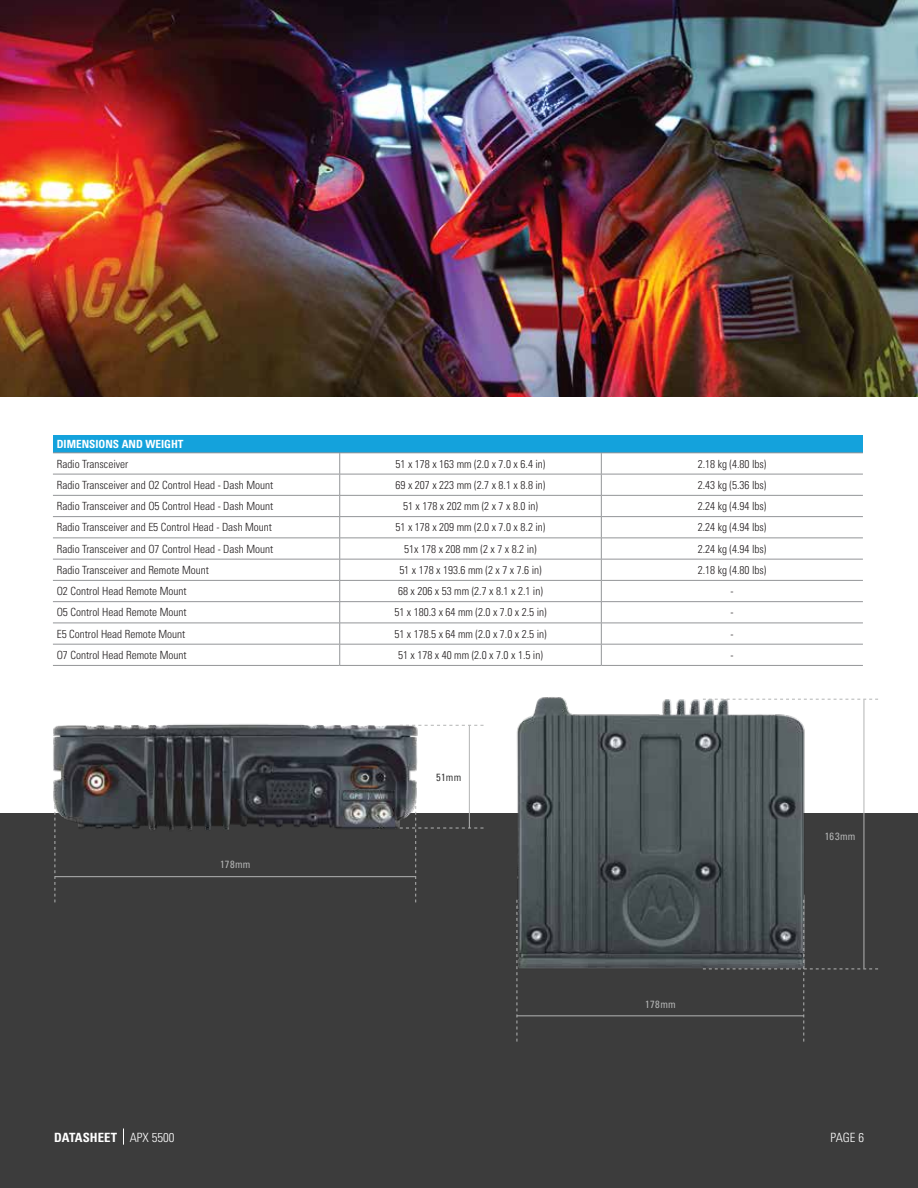
<style>
.page{position:relative;width:918px;height:1188px;background:#fff}
.page>*{position:absolute;margin:0;border:0;box-sizing:border-box;transform-origin:0 0}
.t1{font:700 condensed 12.75px "Univers LT Pro";letter-spacing:.01em;color:#fff}
.t2{font:300 condensed 12.75px "Univers LT Std";color:#fff}
.t3{font:300 condensed 11.25px "Univers LT Std";color:#231f20}
.t4{font:700 condensed 11.25px "Univers LT Pro";color:#fff}
.t5{font:condensed 10.5px "Univers";letter-spacing:.035em;color:#b3b4b4}
.t6{font:condensed 10.5px "Univers";color:#3c3c3c}
.s1{font-family:"Univers LT Std";font-weight:300}
</style>
<div class="page">
<div style="left:0;top:814px;width:918px;height:374px;background:#3c3c3c"></div>
<img style="left:0;top:0;width:918px;height:397px">
<svg style="left:123px;top:1128px;width:1px;height:17px"></svg>
<img style="left:51px;top:661px;width:340px;height:230px">
<img style="left:391px;top:697px;width:524px;height:333px">
<div style="left:53px;top:436px;width:810px;height:17px;background:#14a2dc"></div>
<hr style="left:53px;top:453px;width:287px;height:1px;background:#939598">
<hr style="left:340px;top:453px;width:261px;height:1px;background:#939598">
<hr style="left:601px;top:453px;width:262px;height:1px;background:#939598">
<hr style="left:53px;top:474px;width:287px;height:1px;background:#939598">
<hr style="left:340px;top:474px;width:261px;height:1px;background:#939598">
<hr style="left:601px;top:474px;width:262px;height:1px;background:#939598">
<hr style="left:53px;top:495px;width:287px;height:1px;background:#939598">
<hr style="left:340px;top:495px;width:261px;height:1px;background:#939598">
<hr style="left:601px;top:495px;width:262px;height:1px;background:#939598">
<hr style="left:53px;top:516px;width:287px;height:1px;background:#939598">
<hr style="left:340px;top:516px;width:261px;height:1px;background:#939598">
<hr style="left:601px;top:516px;width:262px;height:1px;background:#939598">
<hr style="left:53px;top:538px;width:287px;height:1px;background:#939598">
<hr style="left:340px;top:538px;width:261px;height:1px;background:#939598">
<hr style="left:601px;top:538px;width:262px;height:1px;background:#939598">
<hr style="left:53px;top:559px;width:287px;height:1px;background:#939598">
<hr style="left:340px;top:559px;width:261px;height:1px;background:#939598">
<hr style="left:601px;top:559px;width:262px;height:1px;background:#939598">
<hr style="left:53px;top:580px;width:287px;height:1px;background:#939598">
<hr style="left:340px;top:580px;width:261px;height:1px;background:#939598">
<hr style="left:601px;top:580px;width:262px;height:1px;background:#939598">
<hr style="left:53px;top:601px;width:287px;height:1px;background:#939598">
<hr style="left:340px;top:601px;width:261px;height:1px;background:#939598">
<hr style="left:601px;top:601px;width:262px;height:1px;background:#939598">
<hr style="left:53px;top:623px;width:287px;height:1px;background:#939598">
<hr style="left:340px;top:623px;width:261px;height:1px;background:#939598">
<hr style="left:601px;top:623px;width:262px;height:1px;background:#939598">
<hr style="left:53px;top:644px;width:287px;height:1px;background:#939598">
<hr style="left:340px;top:644px;width:261px;height:1px;background:#939598">
<hr style="left:601px;top:644px;width:262px;height:1px;background:#939598">
<hr style="left:53px;top:665px;width:287px;height:1px;background:#939598">
<hr style="left:340px;top:665px;width:261px;height:1px;background:#939598">
<hr style="left:601px;top:665px;width:262px;height:1px;background:#939598">
<svg style="left:339px;top:453px;width:1px;height:212px"></svg>
<svg style="left:601px;top:453px;width:1px;height:212px"></svg>
<svg style="left:55px;top:800px;width:1px;height:102px"></svg>
<svg style="left:517px;top:900px;width:1px;height:142px"></svg>
<hr style="left:55px;top:876px;width:361px;height:1px;background:#b3b4b4">
<hr style="left:517px;top:1015px;width:287px;height:1px;background:#b3b4b4">
<hr style="left:469px;top:725px;width:1px;height:103px;background:#b3b4b4">
<hr style="left:864px;top:700px;width:1px;height:269px;background:#b3b4b4">
<svg style="left:400px;top:725px;width:84px;height:1px"></svg>
<svg style="left:703px;top:699px;width:175px;height:1px"></svg>
<svg style="left:703px;top:900px;width:175px;height:142px"></svg>
<svg style="left:400px;top:800px;width:84px;height:102px"></svg>
<p class="t4" style="left:57px;top:438px;width:128px">DIMENSIONS AND WEIGHT</p>
<p class="t3" style="left:57px;top:457px;width:73px">Radio Transceiver</p>
<p class="t3" style="left:396px;top:457px;width:151px">51 x 178 x 163 mm (2.0 x 7.0 x 6.4 in)</p>
<p class="t3" style="left:698px;top:457px;width:70px">2.18 kg (4.80 lbs)</p>
<p class="t3" style="left:57px;top:478px;width:218px">Radio Transceiver and O2 Control Head - Dash Mount</p>
<p class="t3" style="left:396px;top:478px;width:151px">69 x 207 x 223 mm (2.7 x 8.1 x 8.8 in)</p>
<p class="t3" style="left:698px;top:478px;width:70px">2.43 kg (5.36 lbs)</p>
<p class="t3" style="left:57px;top:499px;width:218px">Radio Transceiver and O5 Control Head - Dash Mount</p>
<p class="t3" style="left:403px;top:499px;width:136px">51 x 178 x 202 mm (2 x 7 x 8.0 in)</p>
<p class="t3" style="left:698px;top:499px;width:70px">2.24 kg (4.94 lbs)</p>
<p class="t3" style="left:57px;top:521px;width:217px">Radio Transceiver and E5 Control Head - Dash Mount</p>
<p class="t3" style="left:396px;top:521px;width:151px">51 x 178 x 209 mm (2.0 x 7.0 x 8.2 in)</p>
<p class="t3" style="left:698px;top:521px;width:70px">2.24 kg (4.94 lbs)</p>
<p class="t3" style="left:57px;top:542px;width:218px">Radio Transceiver and O7 Control Head - Dash Mount</p>
<p class="t3" style="left:404px;top:542px;width:134px">51x 178 x 208 mm (2 x 7 x 8.2 in)</p>
<p class="t3" style="left:698px;top:542px;width:70px">2.24 kg (4.94 lbs)</p>
<p class="t3" style="left:57px;top:563px;width:154px">Radio Transceiver and Remote Mount</p>
<p class="t3" style="left:399px;top:563px;width:144px">51 x 178 x 193.6 mm (2 x 7 x 7.6 in)</p>
<p class="t3" style="left:698px;top:563px;width:70px">2.18 kg (4.80 lbs)</p>
<p class="t3" style="left:57px;top:584px;width:131px">O2 Control Head Remote Mount</p>
<p class="t3" style="left:398px;top:584px;width:146px">68 x 206 x 53 mm (2.7 x 8.1 x 2.1 in)</p>
<p class="t3" style="left:731px;top:584px;width:5px">-</p>
<p class="t3" style="left:57px;top:606px;width:131px">O5 Control Head Remote Mount</p>
<p class="t3" style="left:394px;top:606px;width:154px">51 x 180.3 x 64 mm (2.0 x 7.0 x 2.5 in)</p>
<p class="t3" style="left:731px;top:606px;width:5px">-</p>
<p class="t3" style="left:57px;top:627px;width:130px">E5 Control Head Remote Mount</p>
<p class="t3" style="left:394px;top:627px;width:154px">51 x 178.5 x 64 mm (2.0 x 7.0 x 2.5 in)</p>
<p class="t3" style="left:731px;top:627px;width:5px">-</p>
<p class="t3" style="left:57px;top:648px;width:131px">O7 Control Head Remote Mount</p>
<p class="t3" style="left:398px;top:648px;width:146px">51 x 178 x 40 mm (2.0 x 7.0 x 1.5 in)</p>
<p class="t3" style="left:731px;top:648px;width:5px">-</p>
<p class="t5" style="left:220px;top:858px;width:32px">178mm</p>
<p class="t6" style="left:436px;top:770px;width:27px">51mm</p>
<p class="t5" style="left:645px;top:998px;width:32px">178mm</p>
<p class="t5" style="left:825px;top:830px;width:32px">163mm</p>
<p class="t1" style="left:54px;top:1129px;width:122px">DATASHEET <span class="s1">APX 5500</span></p>
<p class="t2" style="left:831px;top:1130px;width:35px">PAGE 6</p>
</div>
